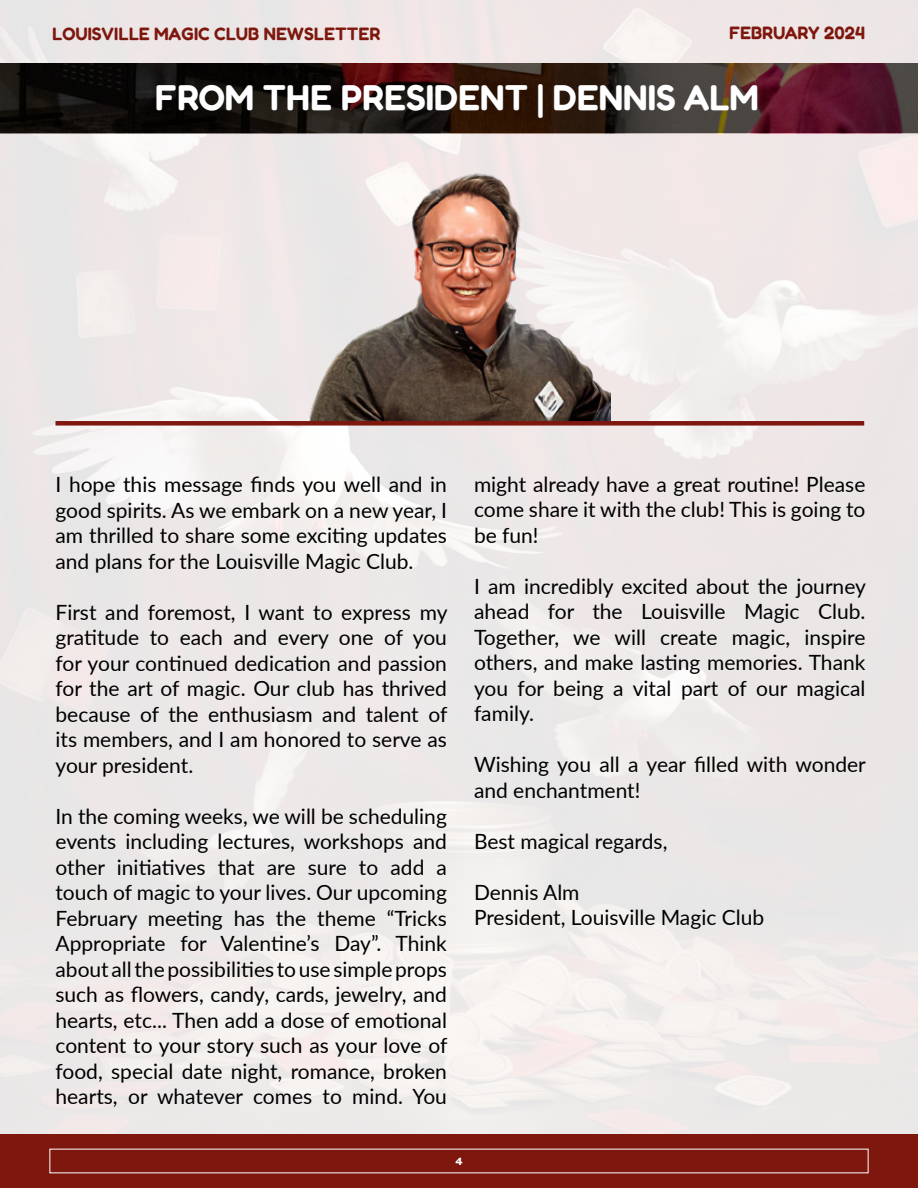
<style>
.page{position:relative;width:918px;height:1188px;background:#fff}
.page>*{position:absolute;margin:0;border:0;box-sizing:border-box;transform-origin:0 0}
.t1{font:300 36px "Fredoka";color:#fff}
.t2{font:21px/25.5px "Lato";color:#000;text-align:justify}
.t3{font:300 18px "Fredoka";color:#7e180e}
.t4{font:900 10.5px "Filson Soft";color:#fff}
</style>
<div class="page">
<div style="left:0;top:1134px;width:918px;height:54px;background:#7e180e"></div>
<img style="left:0;top:63px;width:918px;height:70px">
<img style="left:303px;top:116px;width:308px;height:305px">
<div style="left:56px;top:421px;width:808px;height:5px;background:#7e180e"></div>
<p class="t3" style="left:52px;top:23px;width:330px">LOUISVILLE MAGIC CLUB NEWSLETTER</p>
<p class="t3" style="left:729px;top:22px;width:137px">FEBRUARY 2024</p>
<h1 class="t1" style="left:155px;top:75px;width:605px">FROM THE PRESIDENT | DENNIS ALM</h1>
<p class="t2" style="left:56px;top:471px;width:393px">I hope this message finds you well and in good spirits. As we embark on a new year, I am thrilled to share some exciting updates and plans for the Louisville Magic Club.</p>
<p class="t2" style="left:56px;top:598px;width:394px">First and foremost, I want to express my gratitude to each and every one of you for your continued dedication and passion for the art of magic. Our club has thrived because of the enthusiasm and talent of its members, and I am honored to serve as your president.</p>
<p class="t2" style="left:56px;top:802px;width:393px">In the coming weeks, we will be scheduling events including lectures, workshops and other initiatives that are sure to add a touch of magic to your lives. Our upcoming February meeting has the theme “Tricks Appropriate for Valentine’s Day”. Think about all the possibilities to use simple props such as flowers, candy, cards, jewelry, and hearts, etc... Then add a dose of emotional content to your story such as your love of food, special date night, romance, broken hearts, or whatever comes to mind. You</p>
<p class="t2" style="left:474px;top:471px;width:393px">might already have a great routine! Please come share it with the club! This is going to be fun!</p>
<p class="t2" style="left:474px;top:573px;width:394px">I am incredibly excited about the journey ahead for the Louisville Magic Club.<br>Together, we will create magic, inspire others, and make lasting memories. Thank you for being a vital part of our magical family.</p>
<p class="t2" style="left:474px;top:751px;width:393px">Wishing you all a year filled with wonder and enchantment!</p>
<p class="t2" style="left:474px;top:828px;width:195px">Best magical regards,</p>
<p class="t2" style="left:474px;top:879px;width:292px">Dennis Alm<br>President, Louisville Magic Club</p>
<p class="t4" style="left:455px;top:1154px;width:9px">4</p>
</div>
